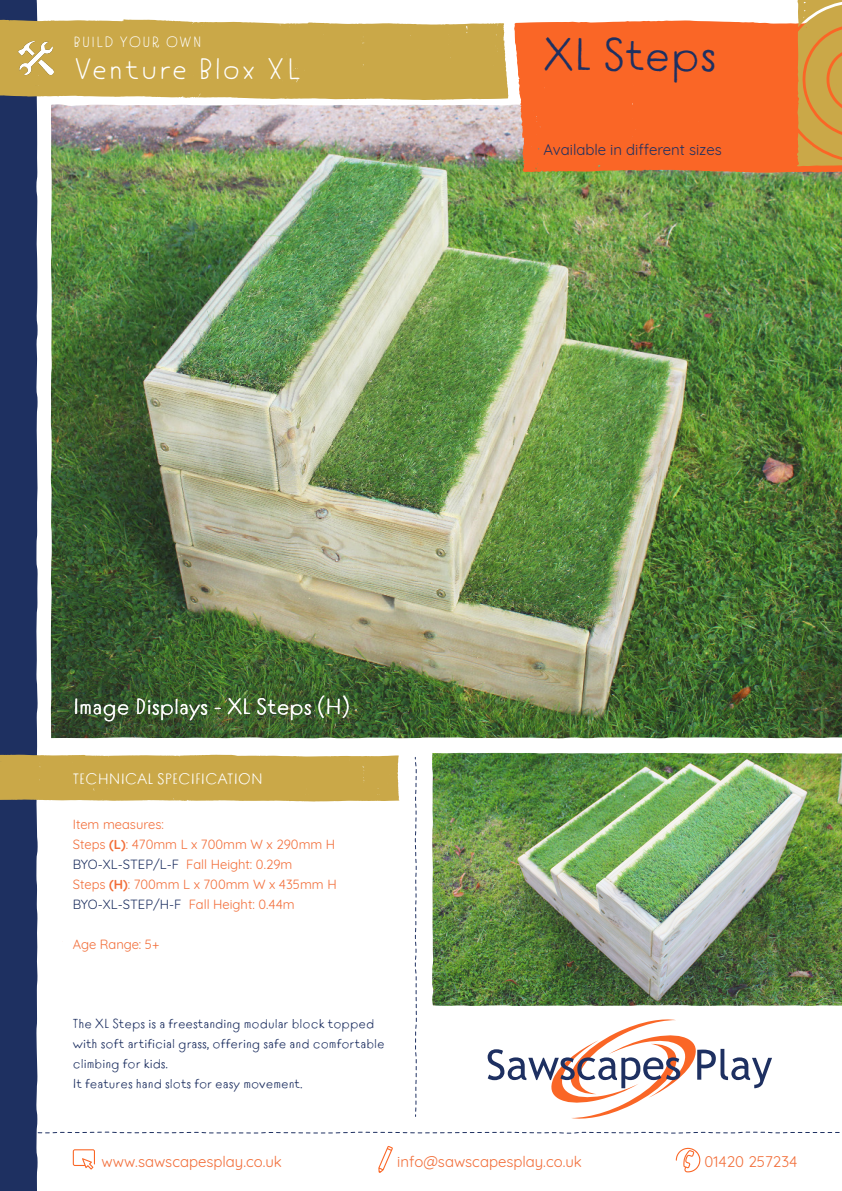
<style>
.page{position:relative;width:842px;height:1191px;background:#fff}
.page>*{position:absolute;margin:0;border:0;box-sizing:border-box;transform-origin:0 0}
.t1{font:45px "Tomarik Introvert";color:#1e3061}
.t2{font:30px "Tomarik Extrovert";color:#fff}
.t3{font:22px "Tomarik Introvert";color:#fff}
.t4{font:15px "Quicksand";color:#f26d38}
.t5{font:15px "Quicksand";color:#1e3061}
.t6{font:15px "Tomarik Introvert";color:#fff}
.t7{font:15px "Tomarik Extrovert";color:#fff}
.t8{font:13px "Quicksand";color:#f26d38}
.t9{font:13px/20px "Tomarik Introvert";color:#1e3061}
.s1{font-weight:700}
.s2{color:#1e3061}
</style>
<div class="page">
<div style="left:0;top:0;width:38px;height:1191px;background:#1e3061"></div>
<svg style="left:0;top:1131px;width:840px;height:3px"></svg>
<svg style="left:0;top:18px;width:508px;height:82px;background:#cdae56"></svg>
<svg style="left:414px;top:757px;width:3px;height:360px"></svg>
<svg style="left:0;top:753px;width:399px;height:48px;background:#ccac53"></svg>
<svg style="left:73px;top:1149px;width:22px;height:20px"></svg>
<svg style="left:378px;top:1146px;width:15px;height:26px"></svg>
<svg style="left:676px;top:1147px;width:24px;height:25px"></svg>
<svg style="left:488px;top:1019px;width:284px;height:100px"></svg>
<img style="left:17px;top:40px;width:37px;height:37px">
<img style="left:51px;top:105px;width:791px;height:633px">
<img style="left:432px;top:753px;width:410px;height:253px">
<div style="left:514px;top:20px;width:328px;height:155px;background:#fa6626"></div>
<svg style="left:797px;top:0;width:45px;height:166px;background:#d0a147"></svg>
<p class="t7" style="left:73px;top:30px;width:130px">BUILD YOUR OWN</p>
<h2 class="t2" style="left:73px;top:44px;width:231px">Venture Blox XL</h2>
<p class="t1" style="left:544px;top:17px;width:174px">XL Steps</p>
<p class="t5" style="left:544px;top:138px;width:180px">Available in different sizes</p>
<p class="t3" style="left:73px;top:687px;width:278px">Image Displays - XL Steps (H)</p>
<p class="t6" style="left:73px;top:765px;width:192px">TECHNICAL SPECIFICATION</p>
<p class="t8" style="left:73px;top:814px;width:93px">Item measures:</p>
<p class="t8" style="left:73px;top:834px;width:264px">Steps <span class="s1">(L)</span>: 470mm L x 700mm W x 290mm H</p>
<p class="t8" style="left:73px;top:854px;width:221px"><span class="s2">BYO-XL-STEP/L-F</span> Fall Height: 0.29m</p>
<p class="t8" style="left:73px;top:874px;width:265px">Steps <span class="s1">(H)</span>: 700mm L x 700mm W x 435mm H</p>
<p class="t8" style="left:73px;top:894px;width:223px"><span class="s2">BYO-XL-STEP/H-F</span> Fall Height: 0.44m</p>
<p class="t8" style="left:73px;top:934px;width:88px">Age Range: 5+</p>
<p class="t9" style="left:73px;top:1012px;width:314px">The XL Steps is a freestanding modular block topped with soft artificial grass, offering safe and comfortable climbing for kids.</p>
<p class="t9" style="left:73px;top:1072px;width:231px">It features hand slots for easy movement.</p>
<p class="t4" style="left:101px;top:1149px;width:182px">www.sawscapesplay.co.uk</p>
<p class="t4" style="left:397px;top:1149px;width:186px">info@sawscapesplay.co.uk</p>
<p class="t4" style="left:704px;top:1150px;width:94px">01420 257234</p>
</div>
